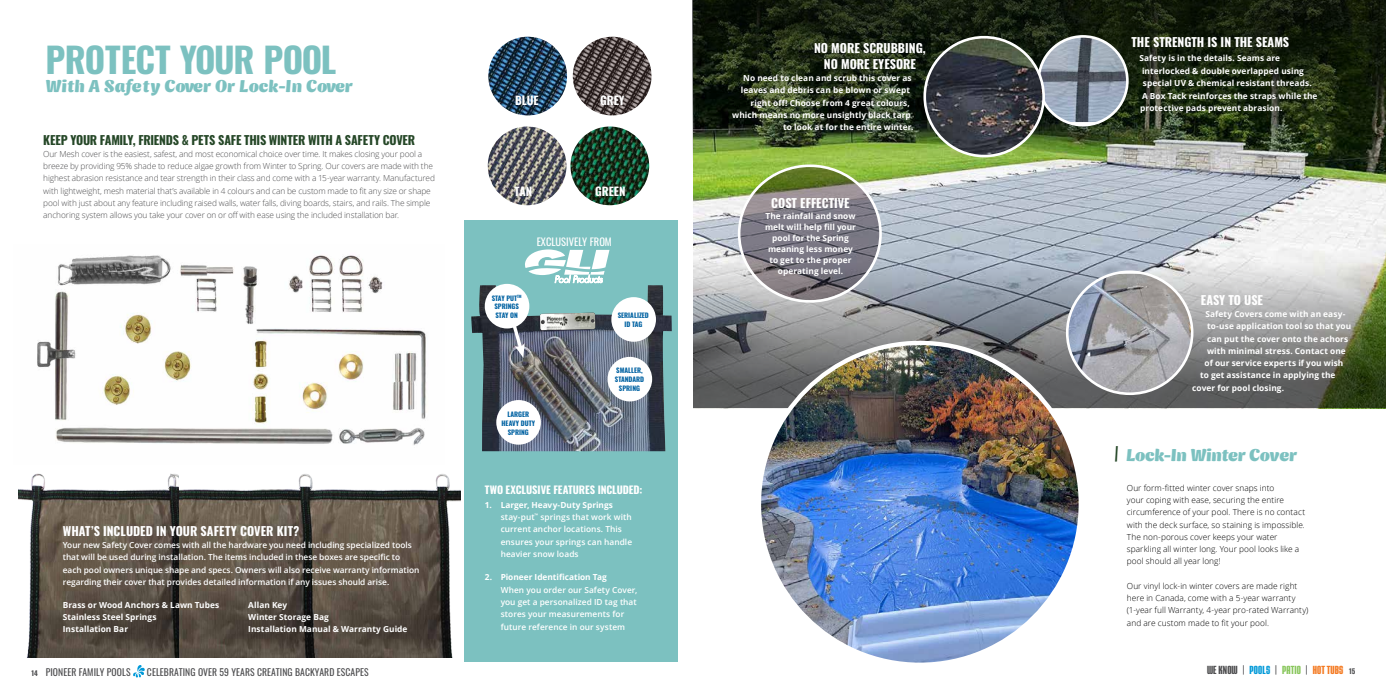
<style>
.page{position:relative;width:1386px;height:693px;background:#fff}
.page>*{position:absolute;margin:0;border:0;box-sizing:border-box;transform-origin:0 0}
.t1{font:700 35px "Oswald";letter-spacing:-.025em;color:#7cc1c0}
.t2{font:17.5px "Genica One";letter-spacing:.02em;color:#7cc1c0}
.t3{font:17.5px "Genica One";color:#7cc1c0}
.t4{font:700 12.25px/15.8px "Oswald";color:#fff;text-align:center}
.t5{font:700 12.25px "Oswald";letter-spacing:-.015em;color:#254727}
.t6{font:12.25px "House Gothic HG23 Cond BOLD3";letter-spacing:.01em;color:#f47920}
.t7{font:700 11.55px "Oswald";color:#fff}
.t8{font:700 10.5px "Oswald";letter-spacing:-.005em;color:#fff}
.t9{font:10.5px "Oswald";color:#fff}
.t10{font:9.62px "Oswald";letter-spacing:.01em;color:#4d4d4f}
.t11{font:700 8.31px/11px "Open Sans";letter-spacing:.01em;color:#fff}
.t12{font:300 8.31px/12.2px "Open Sans";letter-spacing:-.01em;color:#4d4d4f}
.t13{font:600 8.31px/12.2px "Open Sans";letter-spacing:.005em;color:#fff}
.t14{font:300 8.31px/12.2px "Open Sans";letter-spacing:.01em;color:#000}
.t15{font:700 6.74px/8.9px "Oswald";color:#0062a2;text-align:center}
.s1{font-weight:700;font-size:7px}
.s2{font-weight:700}
.s3{color:#254727}
.s4{color:#4d4d4f}
.s5{font-family:"House Gothic HG23 Cond LIGHT2";color:#4d4d4f}
.s6{color:#0099d8}
.s7{color:#88c65b}
.s8{font-family:"Oswald";font-weight:700;font-size:7px;color:#4d4d4f}
</style>
<div class="page">
<svg style="left:133px;top:665px;width:12px;height:13px"></svg>
<img style="left:693px;top:209px;width:693px;height:11px">
<img style="left:693px;top:0;width:693px;height:209px">
<svg style="left:693px;top:220px;width:693px;height:188px;background:#999d9f"></svg>
<img style="left:1039px;top:36px;width:88px;height:86px">
<div style="left:1037px;top:35px;width:92px;height:91px;border:3px solid #fff;border-radius:50%"></div>
<img style="left:925px;top:37px;width:119px;height:119px;border-radius:59px">
<div style="left:923px;top:36px;width:122px;height:121px;border:3px solid #fff;border-radius:50%"></div>
<div style="left:464px;top:220px;width:214px;height:442px;background:#7cc1c0"></div>
<img style="left:471px;top:285px;width:201px;height:166px">
<div style="left:608px;top:357px;width:44px;height:44px;background:#fff;border-radius:50%"></div>
<div style="left:496px;top:400px;width:45px;height:45px;background:#fff;border-radius:50%"></div>
<div style="left:485px;top:284px;width:44px;height:44px;background:#fff;border-radius:50%"></div>
<svg style="left:508px;top:319px;width:17px;height:39px"></svg>
<div style="left:611px;top:297px;width:45px;height:45px;background:#fff;border-radius:50%"></div>
<svg style="left:525px;top:249px;width:85px;height:34px"></svg>
<img style="left:178px;top:474px;width:283px;height:184px">
<img style="left:19px;top:474px;width:159px;height:184px">
<img style="left:488px;top:37px;width:79px;height:78px;border-radius:39px">
<img style="left:573px;top:37px;width:79px;height:78px;border-radius:39px">
<img style="left:488px;top:127px;width:78px;height:78px;border-radius:39px">
<img style="left:570px;top:127px;width:79px;height:78px;border-radius:39px">
<img style="left:37px;top:255px;width:389px;height:190px">
<svg style="left:739px;top:165px;width:141px;height:135px;background:#7b797a"></svg>
<div style="left:738px;top:164px;width:144px;height:139px;border:3px solid #fff;border-radius:50%"></div>
<img style="left:1067px;top:274px;width:125px;height:120px">
<div style="left:1066px;top:270px;width:127px;height:125px;border:3px solid #fff;border-radius:50%"></div>
<img style="left:759px;top:343px;width:322px;height:322px;border-radius:161px">
<svg style="left:540px;top:313px;width:55px;height:17px"></svg>
<h1 class="t1" style="left:46px;top:42px;width:292px">PROTECT YOUR POOL</h1>
<h2 class="t2" style="left:46px;top:75px;width:308px">With A Safety Cover Or Lock-In Cover</h2>
<h3 class="t5" style="left:43px;top:133px;width:374px">KEEP YOUR FAMILY, FRIENDS &amp; PETS SAFE THIS WINTER WITH A SAFETY COVER</h3>
<p class="t12" style="left:43px;top:148px;width:393px">Our Mesh cover is the easiest, safest, and most economical choice over time. It makes closing your pool a breeze by providing 95% shade to reduce algae growth from Winter to Spring. Our covers are made with the highest abrasion resistance and tear strength in their class and come with a 15-year warranty. Manufactured with lightweight, mesh material that’s available in 4 colours and can be custom made to fit any size or shape pool with just about any feature including raised walls, water falls, diving boards, stairs, and rails. The simple anchoring system allows you take your cover on or off with ease using the included installation bar.</p>
<h3 class="t4" style="left:63px;top:524px;width:238px">WHAT’S INCLUDED IN YOUR SAFETY COVER KIT?</h3>
<p class="t13" style="left:63px;top:539px;width:358px">Your new Safety Cover comes with all the hardware you need including specialized tools that will be used during installation. The items included in these boxes are specific to each pool owners unique shape and specs. Owners will also receive warranty information regarding their cover that provides detailed information if any issues should arise.</p>
<p class="t11" style="left:63px;top:598px;width:158px;line-height:12.2px">Brass or Wood Anchors &amp; Lawn Tubes<br>Stainless Steel Springs<br>Installation Bar</p>
<p class="t11" style="left:248px;top:598px;width:161px;line-height:12.2px">Allan Key<br>Winter Storage Bag<br>Installation Manual &amp; Warranty Guide</p>
<p class="t10" style="left:31px;top:663px;width:101px"><span class="s1">14</span> PIONEER FAMILY POOLS</p>
<p class="t10" style="left:147px;top:663px;width:223px">CELEBRATING OVER 59 YEARS CREATING BACKYARD ESCAPES</p>
<h3 class="t7" style="left:515px;top:94px;width:25px">BLUE</h3>
<h3 class="t7" style="left:600px;top:94px;width:26px">GREY</h3>
<h3 class="t7" style="left:515px;top:185px;width:19px">TAN</h3>
<h3 class="t7" style="left:595px;top:185px;width:32px">GREEN</h3>
<p class="t9" style="left:537px;top:232px;width:77px">EXCLUSIVELY FROM</p>
<p class="t15" style="left:492px;top:294px;width:32px">STAY PUT<sup>TM<br></sup>SPRINGS<br>STAY ON</p>
<p class="t15" style="left:618px;top:311px;width:33px">SERIALIZED<br>ID TAG</p>
<p class="t15" style="left:615px;top:367px;width:31px">SMALLER,<br>STANDARD<br>SPRING</p>
<p class="t15" style="left:502px;top:410px;width:35px">LARGER<br>HEAVY DUTY<br>SPRING</p>
<p class="t8" style="left:485px;top:484px;width:159px">TWO EXCLUSIVE FEATURES INCLUDED:</p>
<p class="t13" style="left:501px;top:499px;width:133px;text-indent:-16px"><span class="s2">1. Larger, Heavy-Duty Springs </span>stay-put<sup>™</sup> springs that work with current anchor locations. This ensures your springs can handle heavier snow loads</p>
<p class="t11" style="left:485px;top:572px;width:123px">2. Pioneer Identification Tag</p>
<p class="t13" style="left:501px;top:583px;width:138px">When you order our Safety Cover, you get a personalized ID tag that stores your measurements for future reference in our system</p>
<h3 class="t4" style="left:814px;top:41px;width:113px">NO MORE SCRUBBING,<br>NO MORE EYESORE</h3>
<p class="t11" style="left:743px;top:72px;width:170px">No need to clean and scrub this cover as</p>
<p class="t11" style="left:741px;top:85px;width:171px">leaves and debris can be blown or swept</p>
<p class="t11" style="left:751px;top:97px;width:161px">right off! Choose from 4 great colours,</p>
<p class="t11" style="left:732px;top:109px;width:180px">which means no more unsightly black tarp</p>
<p class="t11" style="left:783px;top:121px;width:132px">to look at for the entire winter.</p>
<h3 class="t4" style="left:771px;top:196px;width:80px">COST EFFECTIVE</h3>
<p class="t11" style="left:765px;top:210px;width:92px;text-align:center">The rainfall and snow melt will help fill your pool for the Spring meaning less money to get to the proper operating level.</p>
<h3 class="t4" style="left:1132px;top:35px;width:159px">THE STRENGTH IS IN THE SEAMS</h3>
<p class="t11" style="left:1139px;top:53px;width:142px">Safety is in the details. Seams are</p>
<p class="t11" style="left:1142px;top:65px;width:163px">interlocked &amp; double overlapped using</p>
<p class="t11" style="left:1143px;top:78px;width:170px">special UV &amp; chemical resistant threads.</p>
<p class="t11" style="left:1142px;top:90px;width:177px">A Box Tack reinforces the straps while the</p>
<p class="t11" style="left:1140px;top:103px;width:144px">protective pads prevent abrasion.</p>
<h3 class="t4" style="left:1201px;top:293px;width:64px">EASY TO USE</h3>
<p class="t11" style="left:1205px;top:308px;width:142px">Safety Covers come with an easy-</p>
<p class="t11" style="left:1207px;top:321px;width:146px">to-use application tool so that you</p>
<p class="t11" style="left:1207px;top:333px;width:143px">can put the cover onto the achors</p>
<p class="t11" style="left:1207px;top:345px;width:140px">with minimal stress. Contact one</p>
<p class="t11" style="left:1204px;top:357px;width:140px">of our service experts if you wish</p>
<p class="t11" style="left:1200px;top:370px;width:137px">to get assistance in applying the</p>
<p class="t11" style="left:1192px;top:382px;width:93px">cover for pool closing.</p>
<h2 class="t3" style="left:1114px;top:444px;width:184px"><span class="s3">|</span> Lock-In Winter Cover</h2>
<p class="t14" style="left:1127px;top:481px;width:180px">Our form-fitted winter cover snaps into<br>your coping with ease, securing the entire circumference of your pool. There is no contact with the deck surface, so staining is impossible.<br>The non-porous cover keeps your water sparkling all winter long. Your pool looks like a pool should all year long!</p>
<p class="t14" style="left:1127px;top:579px;width:183px">Our vinyl lock-in winter covers are made right here in Canada, come with a 5-year warranty (1-year full Warranty, 4-year pro-rated Warranty) and are custom made to fit your pool.</p>
<h3 class="t6" style="left:1207px;top:663px;width:150px"><span class="s4">WE KNOW</span> <span class="s5">|</span> <span class="s6">POOLS</span> <span class="s5">|</span> <span class="s7">PATIO</span> <span class="s5">|</span> HOT TUBS <span class="s8">15</span></h3>
</div>
